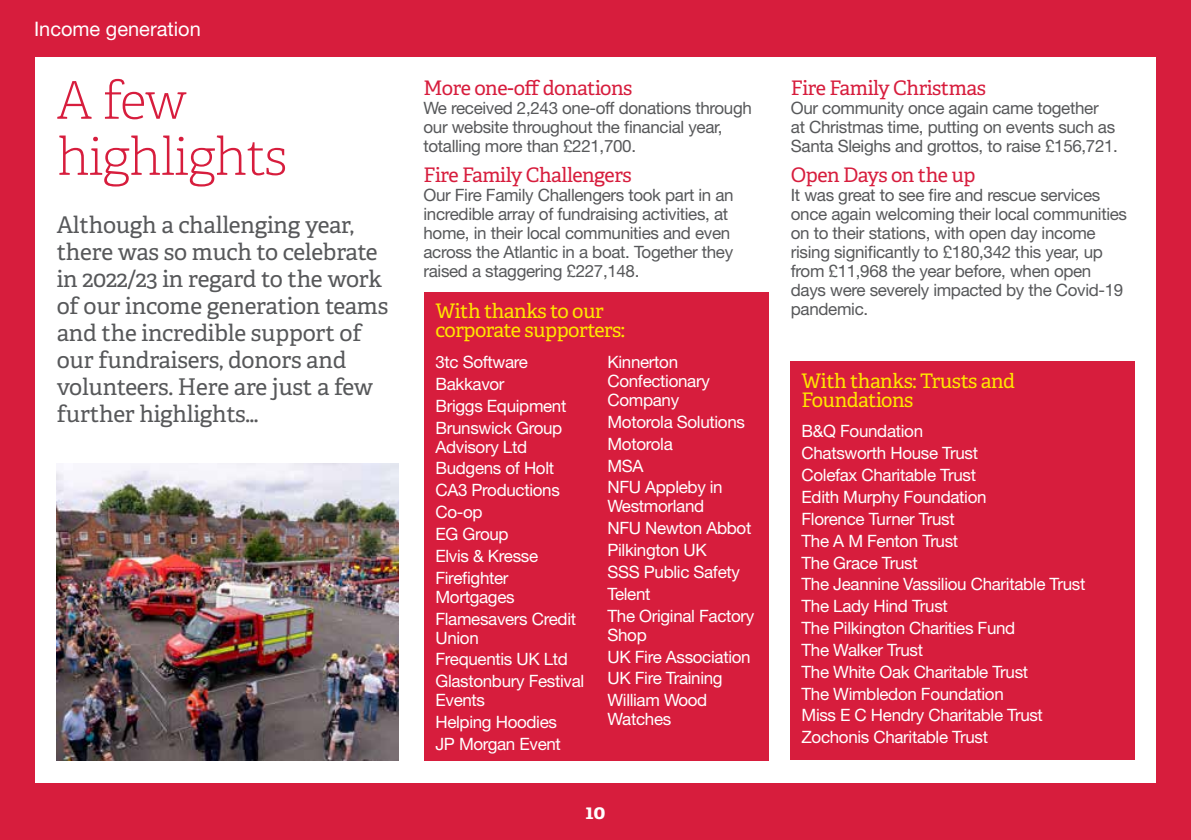
<style>
.page{position:relative;width:1191px;height:840px;background:#fff}
.page>*{position:absolute;margin:0;border:0;box-sizing:border-box;transform-origin:0 0}
.t1{font:100 52px/56px "Adelle Basic";letter-spacing:-.02em;color:#d71d3d}
.t2{font:23px/27px "Adelle Basic";letter-spacing:-.01em;color:#57585a}
.t3{font:20px "Adelle Basic";letter-spacing:-.025em;color:#d71d3d}
.t4{font:20px/19px "Adelle Basic";letter-spacing:-.025em;color:#ffe600}
.t5{font:20px "Helvetica Neue LT Pro";color:#fff}
.t6{font:700 20px "Adelle";color:#fff}
.t7{font:17px/21.8px "Helvetica Neue LT Pro";letter-spacing:-.02em;color:#fff}
.t8{font:17px/19px "Helvetica Neue LT Pro";letter-spacing:-.02em;color:#57585a}
</style>
<div class="page">
<div style="left:0;top:0;width:1191px;height:57px;background:#d71d3d"></div>
<div style="left:0;top:0;width:34px;height:839px;background:#d71d3d"></div>
<div style="left:1157px;top:0;width:34px;height:839px;background:#d71d3d"></div>
<div style="left:0;top:782px;width:1191px;height:57px;background:#d71d3d"></div>
<div style="left:424px;top:291px;width:344px;height:469px;background:#d71d3d"></div>
<div style="left:790px;top:361px;width:344px;height:398px;background:#d71d3d"></div>
<img style="left:57px;top:463px;width:341px;height:296px">
<p class="t5" style="left:34px;top:16px;width:168px">Income generation</p>
<h1 class="t1" style="left:57px;top:72px;width:232px">A few highlights</h1>
<h2 class="t2" style="left:57px;top:211px;width:333px">Although a challenging year, there was so much to celebrate in 2022/23 in regard to the work of our income generation teams and the incredible support of our fundraisers, donors and volunteers. Here are just a few further highlights…</h2>
<p class="t3" style="left:423px;top:75px;width:210px">More one-off donations</p>
<p class="t8" style="left:423px;top:98px;width:330px">We received 2,243 one-off donations through our website throughout the financial year, totalling more than £221,700.</p>
<p class="t3" style="left:423px;top:162px;width:210px">Fire Family Challengers</p>
<p class="t8" style="left:423px;top:185px;width:312px">Our Fire Family Challengers took part in an incredible array of fundraising activities, at home, in their local communities and even across the Atlantic in a boat. Together they raised a staggering £227,148.</p>
<p class="t4" style="left:435px;top:301px;width:191px">With thanks to our corporate supporters:</p>
<p class="t7" style="left:435px;top:350px;width:132px">3tc Software<br>Bakkavor<br>Briggs Equipment<br>Brunswick Group</p>
<p class="t7" style="left:435px;top:435px;width:126px">Advisory Ltd<br>Budgens of Holt<br>CA3 Productions<br>Co-op<br>EG Group<br>Elvis &amp; Kresse<br>Firefighter</p>
<p class="t7" style="left:435px;top:585px;width:142px">Mortgages<br>Flamesavers Credit</p>
<p class="t7" style="left:435px;top:626px;width:150px">Union<br>Frequentis UK Ltd<br>Glastonbury Festival</p>
<p class="t7" style="left:435px;top:688px;width:127px">Events<br>Helping Hoodies<br>JP Morgan Event</p>
<p class="t7" style="left:607px;top:352px;width:104px;line-height:19px">Kinnerton<br>Confectionary<br>Company</p>
<p class="t7" style="left:607px;top:410px;width:139px">Motorola Solutions<br>Motorola<br>MSA<br>NFU Appleby in</p>
<p class="t7" style="left:607px;top:495px;width:148px">Westmorland<br>NFU Newton Abbot<br>Pilkington UK<br>SSS Public Safety<br>Telent<br>The Original Factory</p>
<p class="t7" style="left:607px;top:623px;width:145px">Shop<br>UK Fire Association<br>UK Fire Training<br>William Wood</p>
<p class="t7" style="left:607px;top:707px;width:65px">Watches</p>
<p class="t6" style="left:585px;top:798px;width:22px">10</p>
<p class="t3" style="left:791px;top:75px;width:196px">Fire Family Christmas</p>
<p class="t8" style="left:791px;top:98px;width:329px">Our community once again came together<br>at Christmas time, putting on events such as<br>Santa Sleighs and grottos, to raise £156,721.</p>
<p class="t3" style="left:791px;top:162px;width:186px">Open Days on the up</p>
<p class="t8" style="left:791px;top:185px;width:338px">It was great to see fire and rescue services once again welcoming their local communities on to their stations, with open day income rising significantly to £180,342 this year, up from £11,968 the year before, when open days were severely impacted by the Covid-19 pandemic.</p>
<p class="t4" style="left:801px;top:371px;width:215px">With thanks: Trusts and<br>Foundations</p>
<p class="t7" style="left:801px;top:420px;width:285px">B&amp;Q Foundation<br>Chatsworth House Trust<br>Colefax Charitable Trust<br>Edith Murphy Foundation<br>Florence Turner Trust<br>The A M Fenton Trust<br>The Grace Trust<br>The Jeannine Vassiliou Charitable Trust<br>The Lady Hind Trust<br>The Pilkington Charities Fund<br>The Walker Trust<br>The White Oak Charitable Trust<br>The Wimbledon Foundation<br>Miss E C Hendry Charitable Trust<br>Zochonis Charitable Trust</p>
</div>
